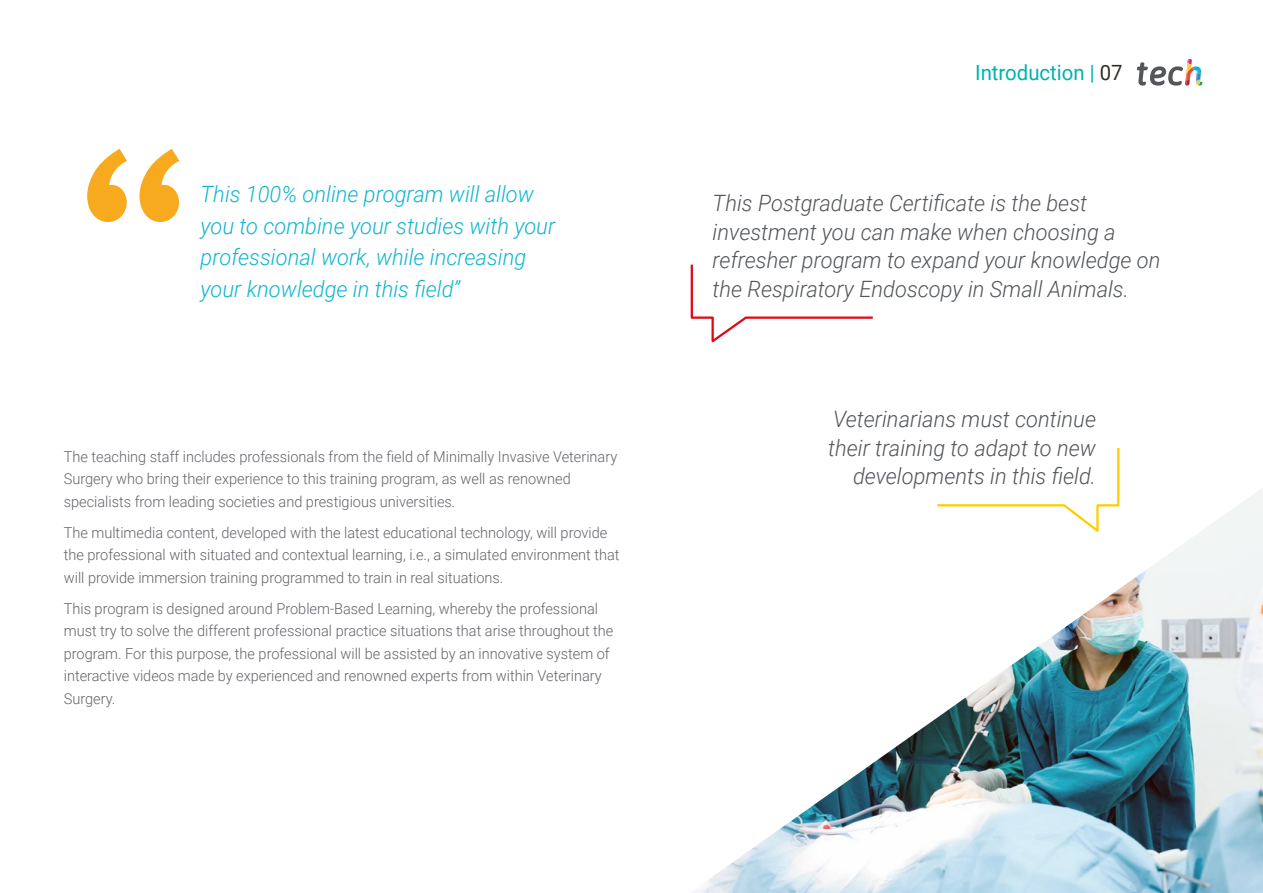
<style>
.page{position:relative;width:1263px;height:893px;background:#fff}
.page>*{position:absolute;margin:0;border:0;box-sizing:border-box;transform-origin:0 0}
.t1{font:italic 300 22.5px/28.5px "Roboto";color:#52555b;text-align:right}
.t2{font:italic 300 22.5px/31.5px "Roboto";color:#0fb6cf}
.t3{font:21px "Roboto";color:#00b2af}
.t4{font:300 15px/22.5px "Roboto";color:#61646a}
.s1{color:#00b0ad}
.s2{color:#312e20}
</style>
<div class="page">
<svg style="left:87px;top:149px;width:92px;height:73px"></svg>
<svg style="left:1117px;top:448px;width:3px;height:39px"></svg>
<svg style="left:690px;top:264px;width:183px;height:79px"></svg>
<img style="left:698px;top:487px;width:565px;height:406px">
<svg style="left:1137px;top:59px;width:65px;height:27px"></svg>
<h1 class="t2" style="left:201px;top:177px;width:356px">This 100% online program will allow you to combine your studies with your professional work, while increasing your knowledge in this field”</h1>
<p class="t4" style="left:64px;top:445px;width:555px">The teaching staff includes professionals from the field of Minimally Invasive Veterinary<br>Surgery who bring their experience to this training program, as well as renowned specialists from leading societies and prestigious universities.</p>
<p class="t4" style="left:64px;top:521px;width:557px">The multimedia content, developed with the latest educational technology, will provide the professional with situated and contextual learning, i.e., a simulated environment that will provide immersion training programmed to train in real situations.</p>
<p class="t4" style="left:64px;top:597px;width:551px">This program is designed around Problem-Based Learning, whereby the professional must try to solve the different professional practice situations that arise throughout the program. For this purpose, the professional will be assisted by an innovative system of interactive videos made by experienced and renowned experts from within Veterinary Surgery.</p>
<h2 class="t3" style="left:975px;top:57px;width:149px">Introduction <span class="s1">|</span> <span class="s2">07</span></h2>
<h1 class="t1" style="left:713px;top:188px;width:449px;text-align:left">This Postgraduate Certificate is the best investment you can make when choosing a refresher program to expand your knowledge on the Respiratory Endoscopy in Small Animals.</h1>
<h1 class="t1" style="left:828px;top:404px;width:269px">Veterinarians must continue their training to adapt to new developments in this field.</h1>
</div>
